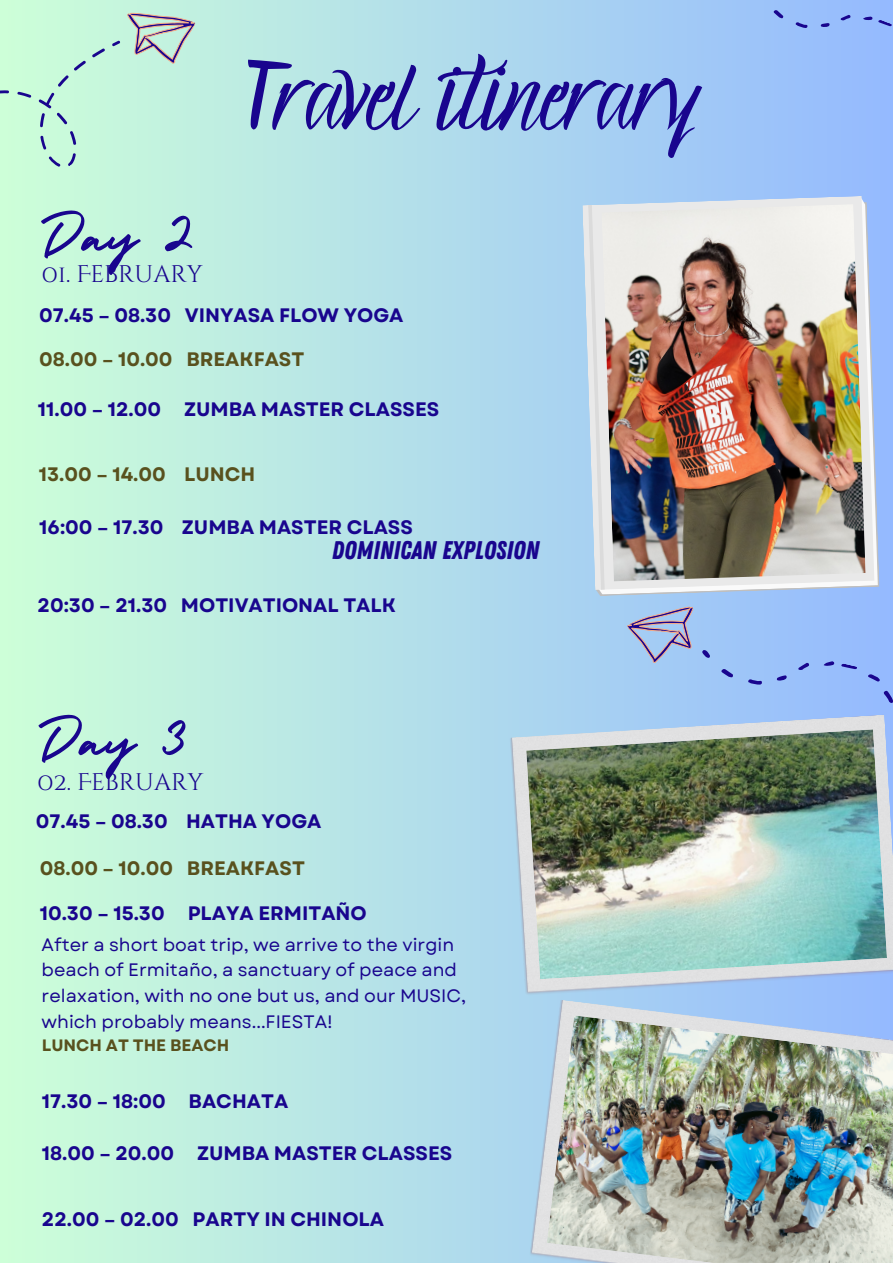
<style>
.page{position:relative;width:893px;height:1264px;background:#fff}
.page>*{position:absolute;margin:0;border:0;box-sizing:border-box;transform-origin:0 0}
.t1{font:88.5px "Holiday Romance";color:#19058e}
.t2{font:64.5px "Holiday";color:#19058e}
.t3{font:25.5px "Zing Rust Base";color:#19058e}
.t4{font:24px "Cinzel Decorative";color:#19058e}
.t5{font:700 19.5px "Garet";color:#19058e}
.t6{font:700 19.5px "Garet";color:#59511e}
.t7{font:18px/25.8px "Garet";color:#19058e}
.t8{font:700 16.5px "Garet";color:#59511e}
</style>
<div class="page">
<div style="left:0;top:0;width:892px;height:1262px;background:linear-gradient(to right,#cdffd8,#94baff)"></div>
<svg style="left:881px;top:690px;width:11px;height:13px"></svg>
<svg style="left:720px;top:668px;width:14px;height:9px"></svg>
<svg style="left:747px;top:677px;width:15px;height:9px"></svg>
<svg style="left:866px;top:673px;width:14px;height:9px"></svg>
<svg style="left:776px;top:673px;width:11px;height:9px"></svg>
<svg style="left:797px;top:661px;width:12px;height:11px"></svg>
<svg style="left:823px;top:659px;width:34px;height:11px"></svg>
<img style="left:509px;top:714px;width:383px;height:282px">
<img style="left:526px;top:729px;width:360px;height:250px">
<svg style="left:772px;top:9px;width:12px;height:10px"></svg>
<svg style="left:795px;top:21px;width:13px;height:9px"></svg>
<svg style="left:820px;top:21px;width:10px;height:8px"></svg>
<svg style="left:840px;top:12px;width:11px;height:11px"></svg>
<svg style="left:862px;top:14px;width:30px;height:13px"></svg>
<svg style="left:626px;top:596px;width:85px;height:75px"></svg>
<svg style="left:0;top:85px;width:10px;height:14px"></svg>
<div style="left:17px;top:48px;width:88px;height:121px;background:#c9fada"></div>
<svg style="left:112px;top:0;width:84px;height:71px"></svg>
<img style="left:529px;top:999px;width:363px;height:263px">
<img style="left:546px;top:1015px;width:346px;height:247px">
<svg style="left:589px;top:198px;width:288px;height:396px;fill:#9bbffa"></svg>
<svg style="left:582px;top:196px;width:292px;height:394px"></svg>
<img style="left:601px;top:204px;width:264px;height:377px">
<svg style="left:588px;top:205px;width:16px;height:384px"></svg>
<p class="t2" style="left:39px;top:186px;width:156px">Day 2</p>
<p class="t4" style="left:42px;top:259px;width:162px">01. FEBRUARY</p>
<p class="t1" style="left:249px;top:45px;width:449px">Travel itinerary</p>
<p class="t5" style="left:39px;top:301px;width:366px">07.45 – 08.30 VINYASA FLOW YOGA</p>
<p class="t6" style="left:39px;top:345px;width:266px">08.00 – 10.00 BREAKFAST</p>
<p class="t5" style="left:38px;top:395px;width:403px">11.00 – 12.00 ZUMBA MASTER CLASSES</p>
<p class="t6" style="left:39px;top:459px;width:218px">13.00 – 14.00 LUNCH</p>
<p class="t5" style="left:39px;top:512px;width:375px">16:00 – 17.30 ZUMBA MASTER CLASS</p>
<p class="t3" style="left:332px;top:535px;width:209px">DOMINICAN EXPLOSION</p>
<p class="t5" style="left:38px;top:590px;width:360px">20:30 – 21.30 MOTIVATIONAL TALK</p>
<p class="t2" style="left:37px;top:690px;width:152px">Day 3</p>
<p class="t4" style="left:38px;top:766px;width:167px">02. FEBRUARY</p>
<p class="t5" style="left:36px;top:807px;width:287px">07.45 – 08.30 HATHA YOGA</p>
<p class="t6" style="left:40px;top:854px;width:266px">08.00 – 10.00 BREAKFAST</p>
<p class="t5" style="left:40px;top:899px;width:328px">10.30 – 15.30 PLAYA ERMITAÑO</p>
<p class="t7" style="left:42px;top:931px;width:426px">After a short boat trip, we arrive to the virgin beach of Ermitaño, a sanctuary of peace and relaxation, with no one but us, and our MUSIC, which probably means...FIESTA!</p>
<p class="t8" style="left:42px;top:1033px;width:189px">LUNCH AT THE BEACH</p>
<p class="t5" style="left:42px;top:1087px;width:248px">17.30 – 18:00 BACHATA</p>
<p class="t5" style="left:42px;top:1139px;width:412px">18.00 – 20.00 ZUMBA MASTER CLASSES</p>
<p class="t5" style="left:42px;top:1205px;width:343px">22.00 – 02.00 PARTY IN CHINOLA</p>
</div>
